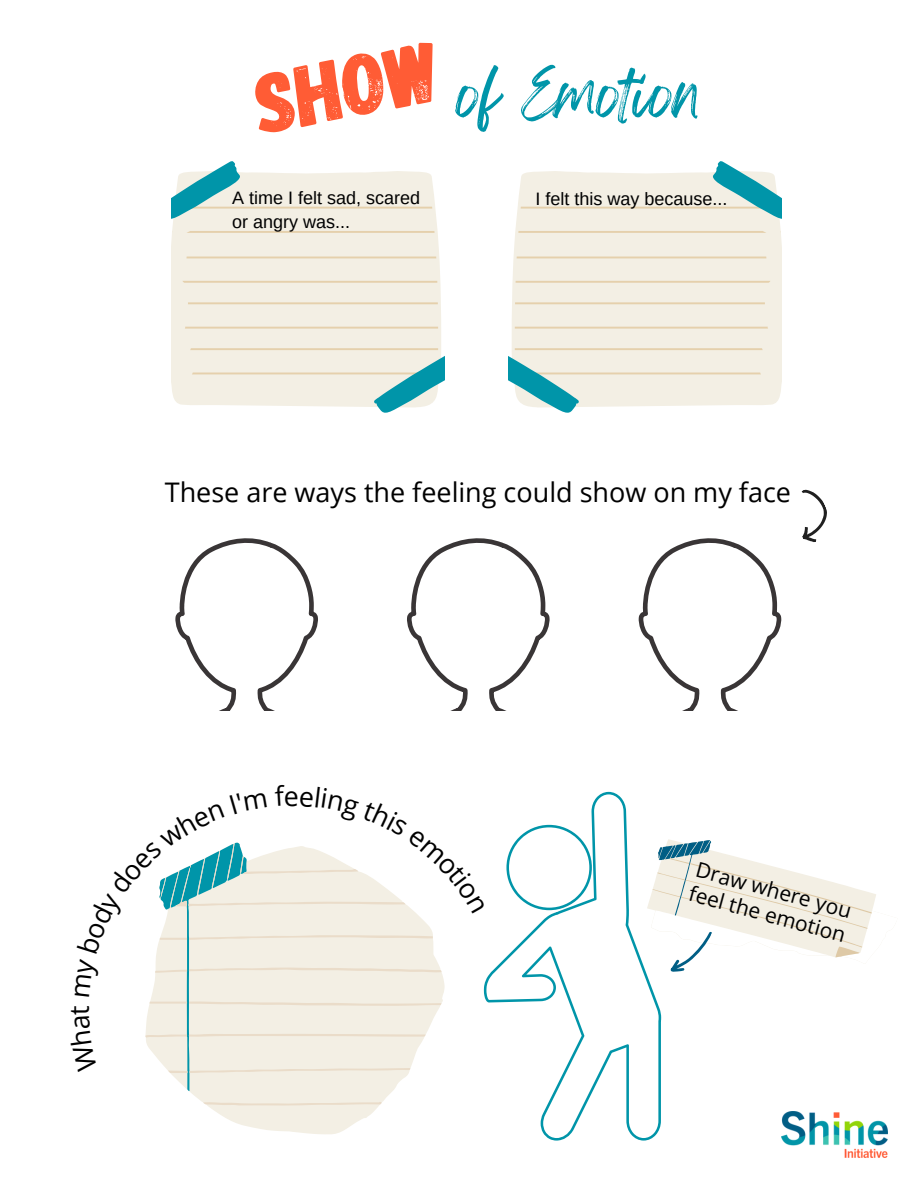
<style>
.page{position:relative;width:918px;height:1188px;background:#fff}
.page>*{position:absolute;margin:0;border:0;box-sizing:border-box;transform-origin:0 0}
.t1{font:86.25px "Gagalin";color:#ff5c35}
.t2{font:54px "Feeling Passionate";color:#0095a9}
.t3{font:27px "Open Sans";color:#000}
.t4{font:26.85px "Open Sans";color:#000}
.t5{font:21px/24.8px "Open Sans";color:#000}
.t6{font:18px/23.7px "Arimo";color:#000}
</style>
<div class="page">
<svg style="left:171px;top:161px;width:273px;height:252px;background:#e9ebe0"></svg>
<svg style="left:508px;top:161px;width:274px;height:252px;background:#e8eae0"></svg>
<svg style="left:175px;top:538px;width:143px;height:173px"></svg>
<svg style="left:407px;top:538px;width:143px;height:173px"></svg>
<svg style="left:638px;top:489px;width:189px;height:222px"></svg>
<svg style="left:485px;top:792px;width:176px;height:349px"></svg>
<img style="left:782px;top:1112px;width:106px;height:46px">
<svg style="left:189px;top:1091px;width:203px;height:43px;fill:#f3efe4"></svg>
<svg style="left:203px;top:1102px;width:179px;height:4px"></svg>
<svg style="left:636px;top:827px;width:25px;height:169px"></svg>
<svg style="left:650px;top:838px;width:226px;height:143px"></svg>
<svg style="left:145px;top:842px;width:340px;height:249px"></svg>
<h1 class="t1" style="left:245px;top:50px;width:192px;rotate:-11deg">SHOW</h1>
<h2 class="t2" style="left:457px;top:51px;width:245px">of Emotion</h2>
<p class="t6" style="left:232px;top:186px;width:189px">A time I felt sad, scared or angry was...</p>
<p class="t6" style="left:535px;top:187px;width:193px">I felt this way because...</p>
<h3 class="t3" style="left:165px;top:473px;width:628px">These are ways the feeling could show on my face</h3>
<h3 class="t4" style="left:60px;top:1015px;width:11px;rotate:-90deg">t</h3>
<h3 class="t4" style="left:284px;top:777px;width:17px">e</h3>
<p class="t5" style="left:699px;top:857px;width:163px;rotate:15deg">Draw where you feel the emotion</p>
</div>
